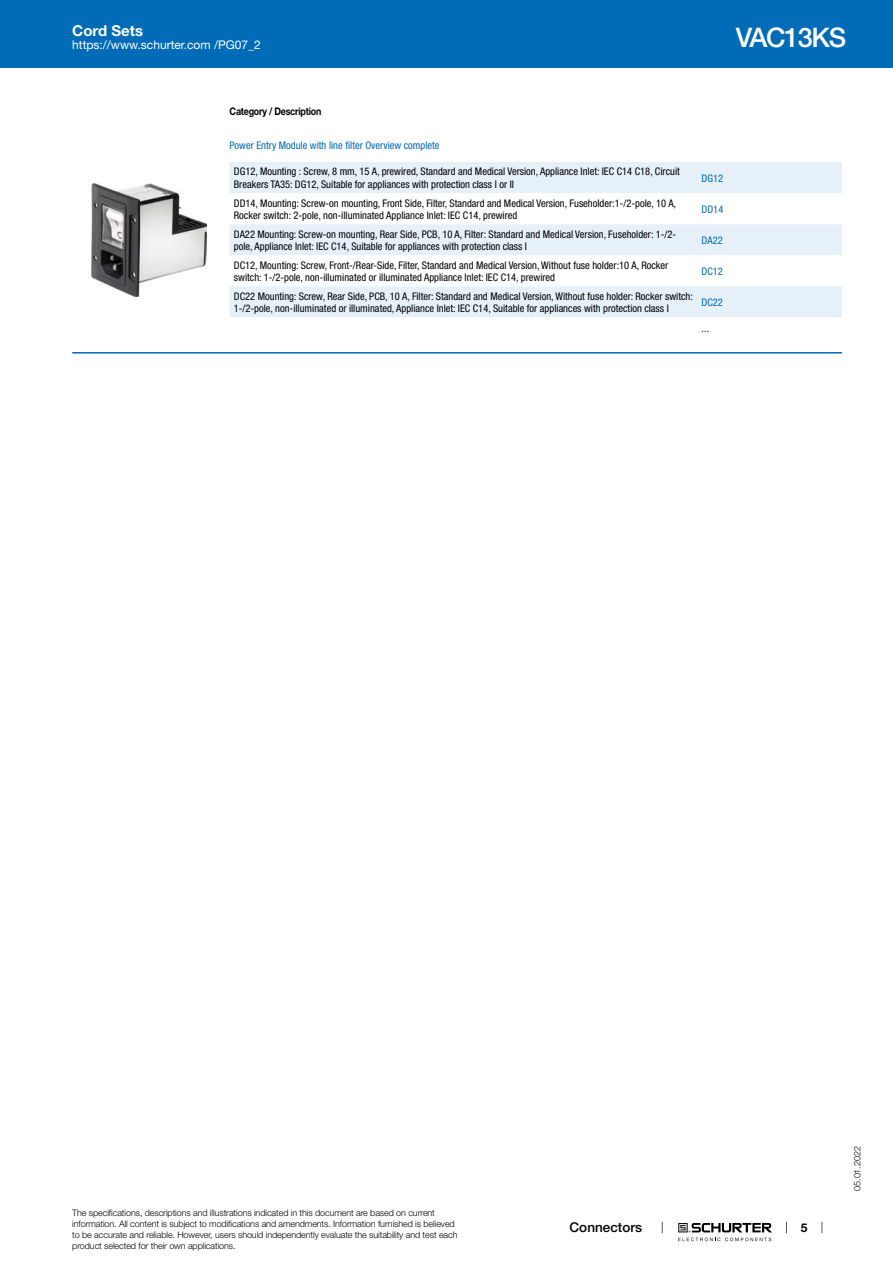
<style>
.page{position:relative;width:893px;height:1263px;background:#fff}
.page>*{position:absolute;margin:0;border:0;box-sizing:border-box;transform-origin:0 0}
.t1{font:500 27px "Helvetica Neue LT";letter-spacing:-.05em;color:#fff}
.t2{font:700 15px "Helvetica Neue LT";color:#fff}
.t3{font:500 13.5px "Helvetica Neue LT";color:#000}
.t4{font:12px "Helvetica Neue LT";color:#fff}
.t5{font:700 12px "Helvetica Neue LT";color:#000}
.t6{font:condensed 10.5px/12.6px "Helvetica Neue LT";color:#000}
.t7{font:condensed 10.5px "Helvetica Neue LT";color:#006bb6}
.t8{font:700 10.5px "Helvetica Neue LT";letter-spacing:-.025em;color:#000;scale:.85 1}
.t9{font:300 9px/10.8px "Helvetica Neue LT";letter-spacing:-.01em;color:#000}
</style>
<div class="page">
<svg style="left:678px;top:1223px;width:94px;height:18px"></svg>
<div style="left:0;top:0;width:893px;height:68px;background:#006bb6"></div>
<img style="left:91px;top:183px;width:115px;height:113px">
<div style="left:230px;top:162px;width:612px;height:31px;background:#e6f0f8"></div>
<svg style="left:230px;top:224px;width:612px;height:93px;fill:#e6f0f8"></svg>
<hr style="left:72px;top:352px;width:770px;height:1px;background:#006bb6">
<h2 class="t2" style="left:72px;top:21px;width:72px">Cord Sets</h2>
<p class="t4" style="left:72px;top:38px;width:190px">https://www.schurter.com /PG07_2</p>
<h1 class="t1" style="left:736px;top:21px;width:112px">VAC13KS</h1>
<p class="t8" style="left:230px;top:105px;width:109px">Category / Description</p>
<p class="t7" style="left:230px;top:140px;width:211px">Power Entry Module with line filter Overview complete</p>
<p class="t6" style="left:234px;top:165px;width:447px">DG12, Mounting : Screw, 8 mm, 15 A, prewired, Standard and Medical Version, Appliance Inlet: IEC C14 C18, Circuit<br>Breakers TA35: DG12, Suitable for appliances with protection class I or II</p>
<p class="t7" style="left:702px;top:172px;width:23px">DG12</p>
<p class="t6" style="left:234px;top:196px;width:444px">DD14, Mounting: Screw-on mounting, Front Side, Filter, Standard and Medical Version, Fuseholder:1-/2-pole, 10 A,<br>Rocker switch: 2-pole, non-illuminated Appliance Inlet: IEC C14, prewired</p>
<p class="t7" style="left:702px;top:203px;width:23px">DD14</p>
<p class="t6" style="left:234px;top:227px;width:444px">DA22 Mounting: Screw-on mounting, Rear Side, PCB, 10 A, Filter: Standard and Medical Version, Fuseholder: 1-/2- pole, Appliance Inlet: IEC C14, Suitable for appliances with protection class I</p>
<p class="t7" style="left:702px;top:234px;width:23px">DA22</p>
<p class="t6" style="left:234px;top:259px;width:436px">DC12, Mounting: Screw, Front-/Rear-Side, Filter, Standard and Medical Version, Without fuse holder:10 A, Rocker switch: 1-/2-pole, non-illuminated or illuminated Appliance Inlet: IEC C14, prewired</p>
<p class="t7" style="left:702px;top:265px;width:23px">DC12</p>
<p class="t6" style="left:234px;top:290px;width:461px">DC22 Mounting: Screw, Rear Side, PCB, 10 A, Filter: Standard and Medical Version, Without fuse holder: Rocker switch:<br>1-/2-pole, non-illuminated or illuminated, Appliance Inlet: IEC C14, Suitable for appliances with protection class I</p>
<p class="t7" style="left:702px;top:296px;width:23px">DC22</p>
<p class="t6" style="left:702px;top:322px;width:9px">...</p>
<p class="t9" style="left:72px;top:1207px;width:387px">The specifications, descriptions and illustrations indicated in this document are based on current information. All content is subject to modifications and amendments. Information furnished is believed to be accurate and reliable. However, users should independently evaluate the suitability and test each product selected for their own applications.</p>
<p class="t3" style="left:570px;top:1219px;width:74px">Connectors</p>
<p class="t5" style="left:801px;top:1220px;width:8px">5</p>
<p class="t9" style="left:852px;top:1191px;width:46px;rotate:-90deg">05.01.2022</p>
</div>
